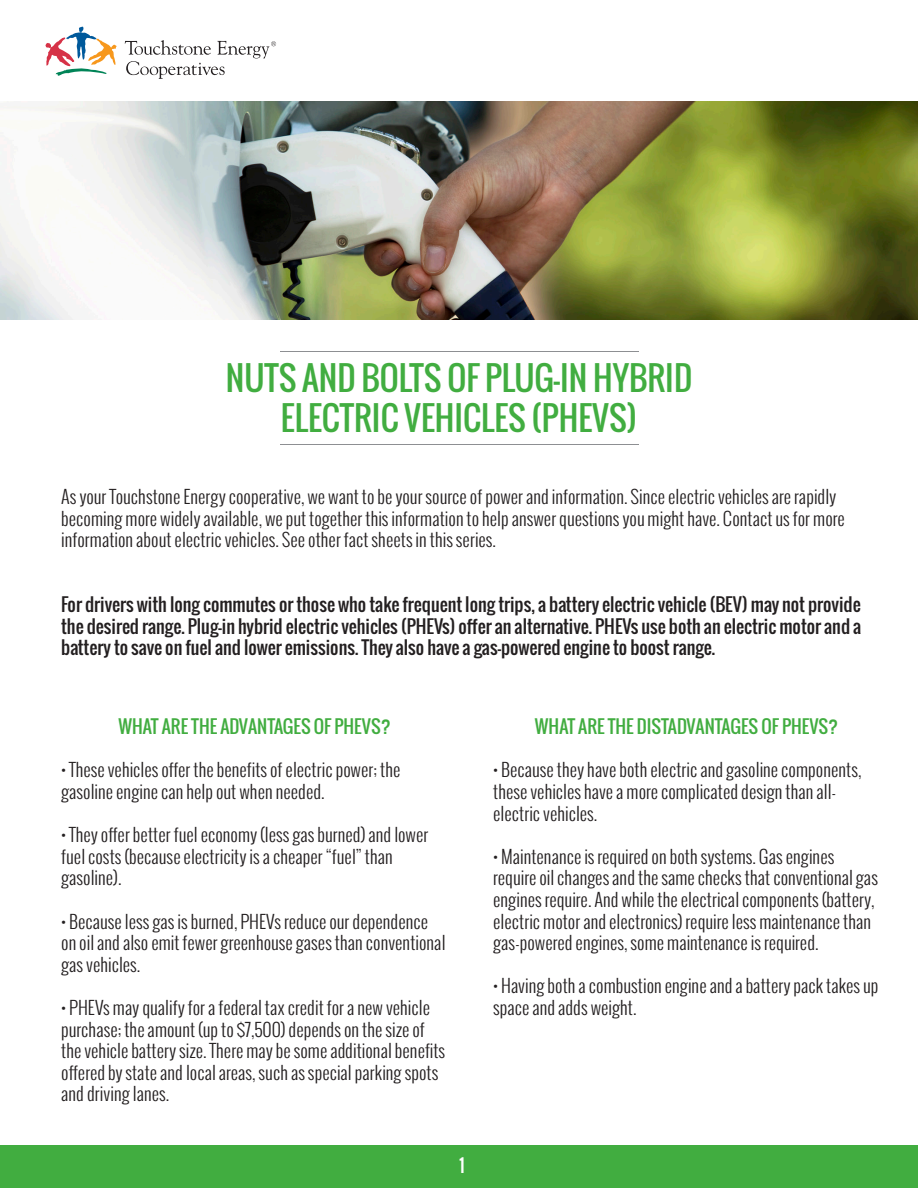
<style>
.page{position:relative;width:918px;height:1188px;background:#fff}
.page>*{position:absolute;margin:0;border:0;box-sizing:border-box;transform-origin:0 0}
.t1{font:33px/39.6px "Oswald";color:#41ad40;text-align:center}
.t2{font:300 18px/21.6px "Oswald";color:#231f20}
.t3{font:18px/21.6px "Oswald";color:#231f20;text-align:justify}
.t4{font:18px "Oswald";color:#41ad40}
.t5{font:18px "Oswald";color:#fff}
</style>
<div class="page">
<img style="left:0;top:102px;width:918px;height:218px">
<svg style="left:46px;top:27px;width:71px;height:49px"></svg>
<svg style="left:125px;top:40px;width:151px;height:39px"></svg>
<hr style="left:281px;top:444px;width:358px;height:1px;background:#8d8f92">
<hr style="left:281px;top:351px;width:358px;height:1px;background:#8d8f92">
<div style="left:0;top:1146px;width:918px;height:42px;background:#41ad40"></div>
<p class="t1" style="left:226px;top:358px;width:468px">NUTS AND BOLTS OF PLUG-IN HYBRID<br>ELECTRIC VEHICLES (PHEVS)</p>
<p class="t2" style="left:61px;top:486px;width:785px">As your Touchstone Energy cooperative, we want to be your source of power and information. Since electric vehicles are rapidly becoming more widely available, we put together this information to help answer questions you might have. Contact us for more information about electric vehicles. See other fact sheets in this series.</p>
<p class="t3" style="left:61px;top:593px;width:802px">For drivers with long commutes or those who take frequent long trips, a battery electric vehicle (BEV) may not provide the desired range. Plug-in hybrid electric vehicles (PHEVs) offer an alternative. PHEVs use both an electric motor and a battery to save on fuel and lower emissions. They also have a gas-powered engine to boost range.</p>
<p class="t4" style="left:118px;top:713px;width:274px">WHAT ARE THE ADVANTAGES OF PHEVS?</p>
<p class="t2" style="left:61px;top:759px;width:341px">• These vehicles offer the benefits of electric power; the gasoline engine can help out when needed.</p>
<p class="t2" style="left:61px;top:824px;width:369px">• They offer better fuel economy (less gas burned) and lower fuel costs (because electricity is a cheaper “fuel” than gasoline).</p>
<p class="t2" style="left:61px;top:910px;width:386px">• Because less gas is burned, PHEVs reduce our dependence on oil and also emit fewer greenhouse gases than conventional gas vehicles.</p>
<p class="t2" style="left:61px;top:997px;width:386px">• PHEVs may qualify for a federal tax credit for a new vehicle purchase; the amount (up to $7,500) depends on the size of the vehicle battery size. There may be some additional benefits offered by state and local areas, such as special parking spots and driving lanes.</p>
<p class="t5" style="left:459px;top:1152px;width:7px">1</p>
<p class="t4" style="left:535px;top:713px;width:305px">WHAT ARE THE DISTADVANTAGES OF PHEVS?</p>
<p class="t2" style="left:493px;top:759px;width:370px">• Because they have both electric and gasoline components, these vehicles have a more complicated design than all&shy;electric vehicles.</p>
<p class="t2" style="left:493px;top:845px;width:386px">• Maintenance is required on both systems. Gas engines require oil changes and the same checks that conventional gas engines require. And while the electrical components (battery, electric motor and electronics) require less maintenance than gas-powered engines, some maintenance is required.</p>
<p class="t2" style="left:493px;top:975px;width:387px">• Having both a combustion engine and a battery pack takes up space and adds weight.</p>
</div>
